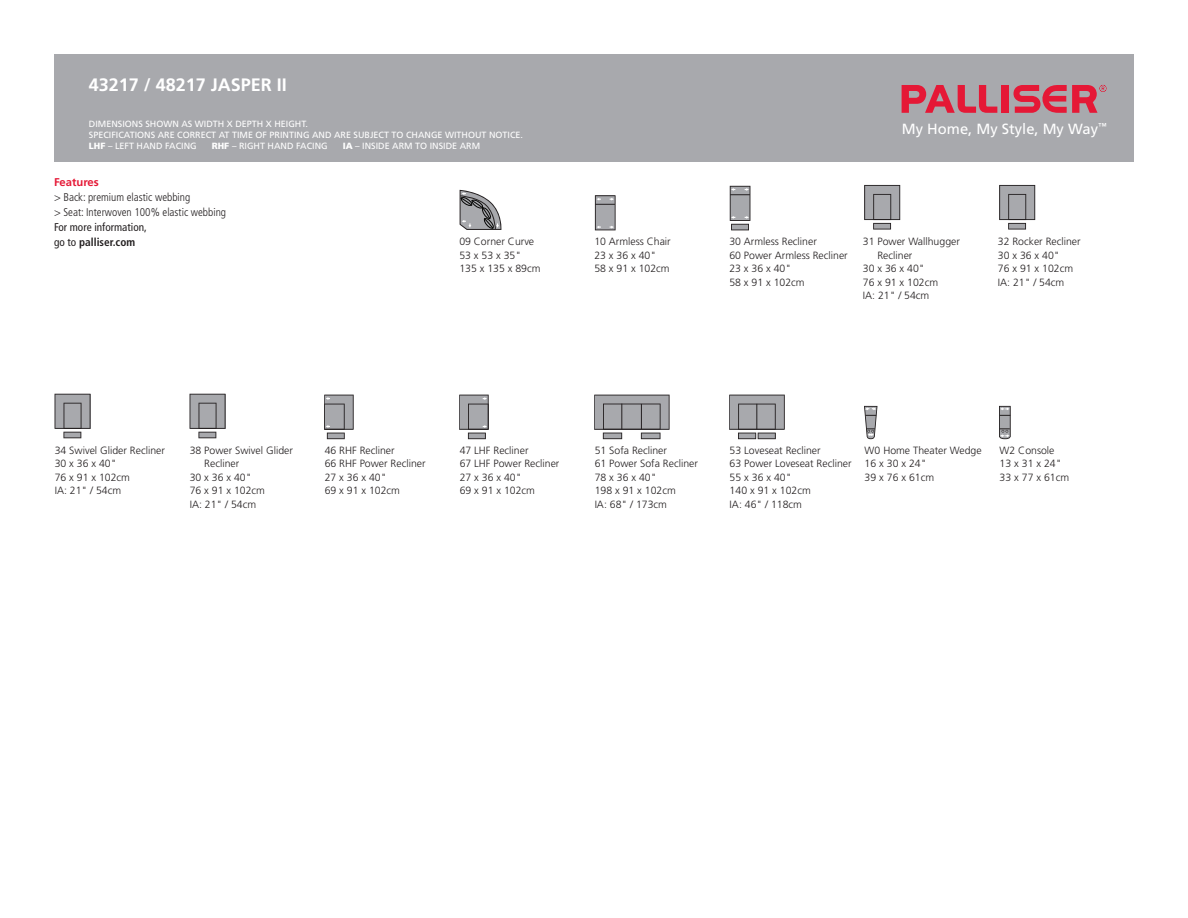
<style>
.page{position:relative;width:1188px;height:918px;background:#fff}
.page>*{position:absolute;margin:0;border:0;box-sizing:border-box;transform-origin:0 0}
.t1{font:700 18px "Frutiger";color:#fff}
.t2{font:14.7px "Frutiger";color:#fff}
.t3{font:300 condensed 11.25px/15px "Frutiger";color:#231f20}
.t4{font:condensed 11.25px/15px "Frutiger";color:#231f20}
.t5{font:700 11.25px "Frutiger";color:#e51836}
.t6{font:300 10.5px/13.5px "Frutiger";color:#231f20}
.t7{font:9px/10.8px "Frutiger";color:#fff}
.s1{font-weight:900}
.s2{font-weight:700}
</style>
<div class="page">
<div style="left:54px;top:54px;width:1080px;height:108px;background:#a8a9ad"></div>
<svg style="left:902px;top:85px;width:95px;height:28px"></svg>
<div style="left:1001px;top:85px;width:7px;height:28px;background:#e51836"></div>
<svg style="left:1014px;top:85px;width:93px;height:28px"></svg>
<svg style="left:459px;top:190px;width:43px;height:40px"></svg>
<svg style="left:324px;top:395px;width:30px;height:44px"></svg>
<svg style="left:55px;top:394px;width:36px;height:44px"></svg>
<svg style="left:595px;top:195px;width:21px;height:35px"></svg>
<svg style="left:459px;top:395px;width:30px;height:44px"></svg>
<svg style="left:190px;top:394px;width:36px;height:44px"></svg>
<svg style="left:730px;top:186px;width:20px;height:44px"></svg>
<svg style="left:594px;top:395px;width:76px;height:44px"></svg>
<svg style="left:864px;top:185px;width:36px;height:45px"></svg>
<svg style="left:999px;top:185px;width:36px;height:45px"></svg>
<svg style="left:729px;top:395px;width:56px;height:44px"></svg>
<svg style="left:864px;top:406px;width:14px;height:33px"></svg>
<svg style="left:999px;top:406px;width:12px;height:33px"></svg>
<h1 class="t1" style="left:89px;top:74px;width:200px">43217 / 48217 JASPER II</h1>
<p class="t7" style="left:89px;top:119px;width:436px">DIMENSIONS SHOWN AS WIDTH X DEPTH X HEIGHT.<br>SPECIFICATIONS ARE CORRECT AT TIME OF PRINTING AND ARE SUBJECT TO CHANGE WITHOUT NOTICE.<br><span class="s1">LHF</span> – LEFT HAND FACING</p>
<p class="t7" style="left:212px;top:140px;width:117px"><span class="s1">RHF</span> – RIGHT HAND FACING</p>
<p class="t7" style="left:343px;top:140px;width:139px"><span class="s1">IA</span> – INSIDE ARM TO INSIDE ARM</p>
<p class="t5" style="left:54px;top:176px;width:46px">Features</p>
<p class="t3" style="left:54px;top:190px;width:174px">&gt; Back: premium elastic webbing<br>&gt; Seat: Interwoven 100% elastic webbing</p>
<p class="t4" style="left:54px;top:220px;width:94px">For more information, go to <span class="s2">palliser.com</span></p>
<p class="t6" style="left:459px;top:235px;width:83px">09 Corner Curve<br>53 x 53 x 35"<br>135 x 135 x 89cm</p>
<p class="t6" style="left:594px;top:235px;width:78px">10 Armless Chair<br>23 x 36 x 40"<br>58 x 91 x 102cm</p>
<h2 class="t2" style="left:902px;top:120px;width:206px">My Home, My Style, My Way<sup>™</sup></h2>
<p class="t6" style="left:729px;top:235px;width:120px">30 Armless Recliner<br>60 Power Armless Recliner<br>23 x 36 x 40"<br>58 x 91 x 102cm</p>
<p class="t6" style="left:863px;top:235px;width:99px">31 Power Wallhugger</p>
<p class="t6" style="left:877px;top:248px;width:36px">Recliner</p>
<p class="t6" style="left:863px;top:262px;width:63px">30 x 36 x 40"</p>
<p class="t6" style="left:863px;top:275px;width:77px">76 x 91 x 102cm</p>
<p class="t6" style="left:863px;top:289px;width:68px">IA: 21" / 54cm</p>
<p class="t6" style="left:998px;top:235px;width:84px">32 Rocker Recliner<br>30 x 36 x 40"<br>76 x 91 x 102cm<br>IA: 21" / 54cm</p>
<p class="t6" style="left:55px;top:444px;width:112px">34 Swivel Glider Recliner<br>30 x 36 x 40"<br>76 x 91 x 102cm<br>IA: 21" / 54cm</p>
<p class="t6" style="left:190px;top:444px;width:105px">38 Power Swivel Glider</p>
<p class="t6" style="left:204px;top:457px;width:36px">Recliner</p>
<p class="t6" style="left:190px;top:471px;width:63px">30 x 36 x 40"</p>
<p class="t6" style="left:190px;top:484px;width:77px">76 x 91 x 102cm</p>
<p class="t6" style="left:190px;top:498px;width:68px">IA: 21" / 54cm</p>
<p class="t6" style="left:325px;top:444px;width:102px">46 RHF Recliner<br>66 RHF Power Recliner<br>27 x 36 x 40"<br>69 x 91 x 102cm</p>
<p class="t6" style="left:460px;top:444px;width:101px">47 LHF Recliner<br>67 LHF Power Recliner<br>27 x 36 x 40"<br>69 x 91 x 102cm</p>
<p class="t6" style="left:595px;top:444px;width:105px">51 Sofa Recliner<br>61 Power Sofa Recliner<br>78 x 36 x 40"<br>198 x 91 x 102cm<br>IA: 68" / 173cm</p>
<p class="t6" style="left:730px;top:444px;width:123px">53 Loveseat Recliner<br>63 Power Loveseat Recliner<br>55 x 36 x 40"<br>140 x 91 x 102cm<br>IA: 46" / 118cm</p>
<p class="t6" style="left:865px;top:444px;width:119px">W0 Home Theater Wedge<br>16 x 30 x 24"<br>39 x 76 x 61cm</p>
<p class="t6" style="left:1000px;top:444px;width:71px">W2 Console<br>13 x 31 x 24"<br>33 x 77 x 61cm</p>
</div>
